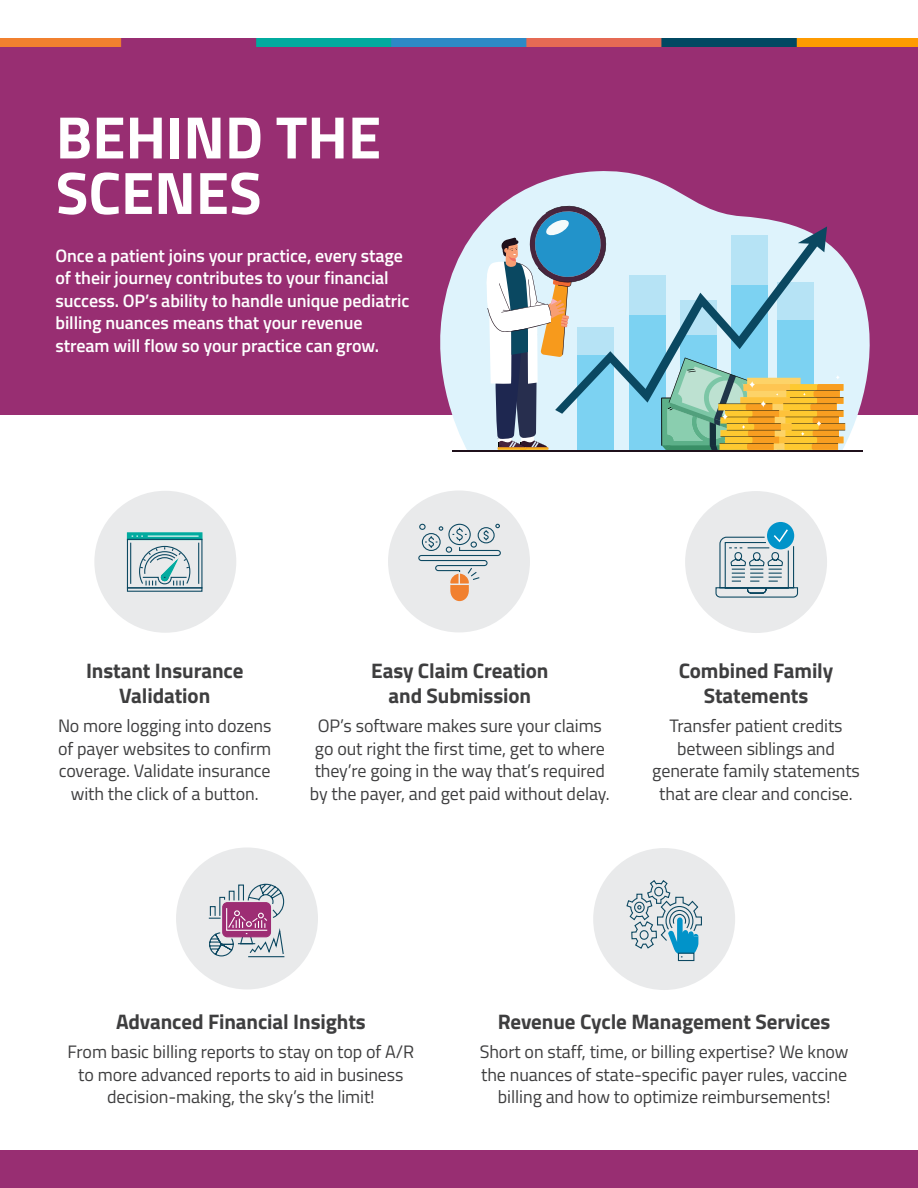
<style>
.page{position:relative;width:918px;height:1188px;background:#fff}
.page>*{position:absolute;margin:0;border:0;box-sizing:border-box;transform-origin:0 0}
.t1{font:700 60px/55.5px "Titillium Web";color:#fff}
.t2{font:700 21px/25.2px "Titillium Web";letter-spacing:-.005em;color:#3e3e3f;text-align:center}
.t3{font:18px/22.5px "Titillium Web";letter-spacing:-.005em;color:#3e3e3f;text-align:center}
.t4{font:600 18px/22.5px "Titillium Web";letter-spacing:-.005em;color:#fff}
</style>
<div class="page">
<div style="left:0;top:42px;width:918px;height:373px;background:#982e72"></div>
<svg style="left:440px;top:171px;width:430px;height:280px;fill:#def3fc"></svg>
<div style="left:629px;top:316px;width:37px;height:134px;background:#7cd2f2"></div>
<div style="left:577px;top:355px;width:37px;height:95px;background:#7cd2f2"></div>
<svg style="left:609px;top:226px;width:218px;height:188px"></svg>
<svg style="left:661px;top:358px;width:184px;height:92px"></svg>
<hr style="left:452px;top:450px;width:410px;height:1px;background:#1f101b">
<svg style="left:486px;top:204px;width:123px;height:246px"></svg>
<img style="left:0;top:38px;width:918px;height:8px">
<div style="left:0;top:1151px;width:918px;height:37px;background:#982e72"></div>
<div style="left:94px;top:491px;width:142px;height:142px;background:#e9eaeb;border-radius:50%"></div>
<div style="left:388px;top:491px;width:142px;height:141px;background:#e9eaeb;border-radius:50%"></div>
<div style="left:685px;top:491px;width:142px;height:142px;background:#e9eaeb;border-radius:50%"></div>
<div style="left:176px;top:847px;width:142px;height:142px;background:#e9eaeb;border-radius:50%"></div>
<div style="left:593px;top:848px;width:142px;height:142px;background:#e9eaeb;border-radius:50%"></div>
<hr style="left:198px;top:543px;width:1px;height:41px;background:#0c4861">
<hr style="left:130px;top:543px;width:1px;height:41px;background:#0c4861">
<svg style="left:127px;top:532px;width:76px;height:8px"></svg>
<div style="left:127px;top:587px;width:75px;height:5px;border:1px solid #0c4861"></div>
<hr style="left:148px;top:536px;width:51px;height:1px;background:#fff">
<div style="left:127px;top:539px;width:75px;height:50px;border:1px solid #0c4861"></div>
<svg style="left:139px;top:545px;width:52px;height:41px"></svg>
<svg style="left:418px;top:523px;width:83px;height:79px"></svg>
<div style="left:767px;top:522px;width:27px;height:27px;background:#0193c9;border-radius:50%"></div>
<svg style="left:715px;top:528px;width:84px;height:70px"></svg>
<svg style="left:208px;top:883px;width:77px;height:75px"></svg>
<svg style="left:626px;top:880px;width:76px;height:82px"></svg>
<p class="t1" style="left:56px;top:107px;width:327px">BEHIND THE<br>SCENES</p>
<p class="t4" style="left:56px;top:243px;width:355px">Once a patient joins your practice, every stage of their journey contributes to your financial success. OP’s ability to handle unique pediatric billing nuances means that your revenue stream will flow so your practice can grow.</p>
<p class="t2" style="left:86px;top:657px;width:159px">Instant Insurance<br>Validation</p>
<p class="t3" style="left:58px;top:714px;width:215px">No more logging into dozens of payer websites to confirm coverage. Validate insurance with the click of a button.</p>
<p class="t2" style="left:371px;top:657px;width:179px">Easy Claim Creation and Submission</p>
<p class="t3" style="left:310px;top:714px;width:301px">OP’s software makes sure your claims go out right the first time, get to where they’re going in the way that’s required by the payer, and get paid without delay.</p>
<p class="t2" style="left:679px;top:657px;width:156px">Combined Family<br>Statements</p>
<p class="t3" style="left:652px;top:714px;width:209px">Transfer patient credits between siblings and generate family statements that are clear and concise.</p>
<p class="t2" style="left:116px;top:1008px;width:251px">Advanced Financial Insights</p>
<p class="t3" style="left:68px;top:1040px;width:348px">From basic billing reports to stay on top of A/R to more advanced reports to aid in business decision-making, the sky’s the limit!</p>
<p class="t2" style="left:498px;top:1008px;width:334px">Revenue Cycle Management Services</p>
<p class="t3" style="left:480px;top:1040px;width:370px">Short on staff, time, or billing expertise? We know the nuances of state-specific payer rules, vaccine billing and how to optimize reimbursements!</p>
</div>
